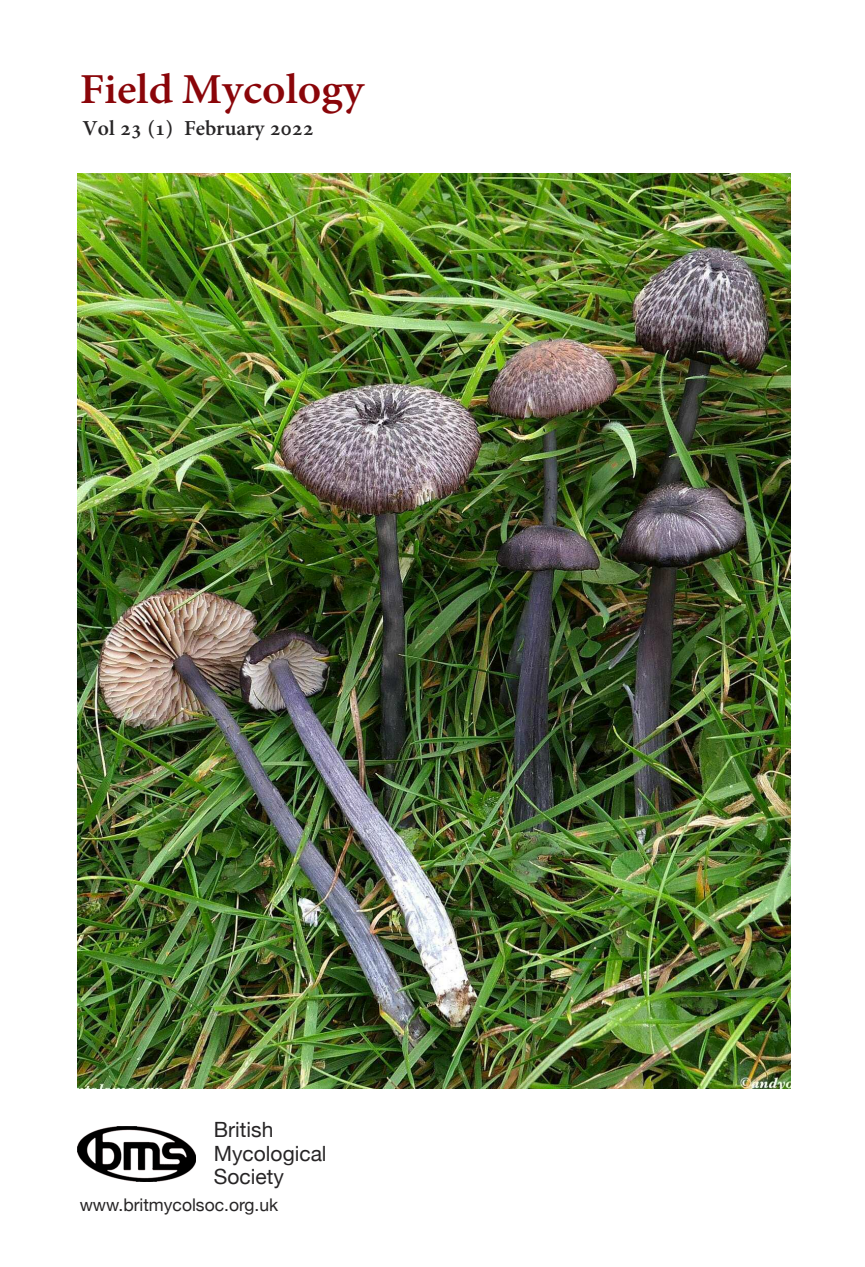
<style>
.page{position:relative;width:865px;height:1267px;background:#fff}
.page>*{position:absolute;margin:0;border:0;box-sizing:border-box;transform-origin:0 0}
.t1{font:700 42px "Adobe Hebrew";color:#8a0509;scale:1.05 1}
.t2{font:21px/23.4px "Helvetica Neue";color:#272526}
.t3{font:700 21px "Adobe Hebrew";color:#272526}
.t4{font:17.5px "Helvetica Neue";color:#272526}
</style>
<div class="page">
<img style="left:78px;top:1127px;width:117px;height:54px">
<img style="left:78px;top:174px;width:712px;height:915px">
<h1 class="t1" style="left:80px;top:73px;width:272px">Field Mycology</h1>
<p class="t3" style="left:83px;top:120px;width:233px">Vol 23 (1) February 2022</p>
<p class="t2" style="left:214px;top:1117px;width:114px">British<br>Mycological<br>Society</p>
<p class="t4" style="left:80px;top:1194px;width:200px">www.britmycolsoc.org.uk</p>
</div>
